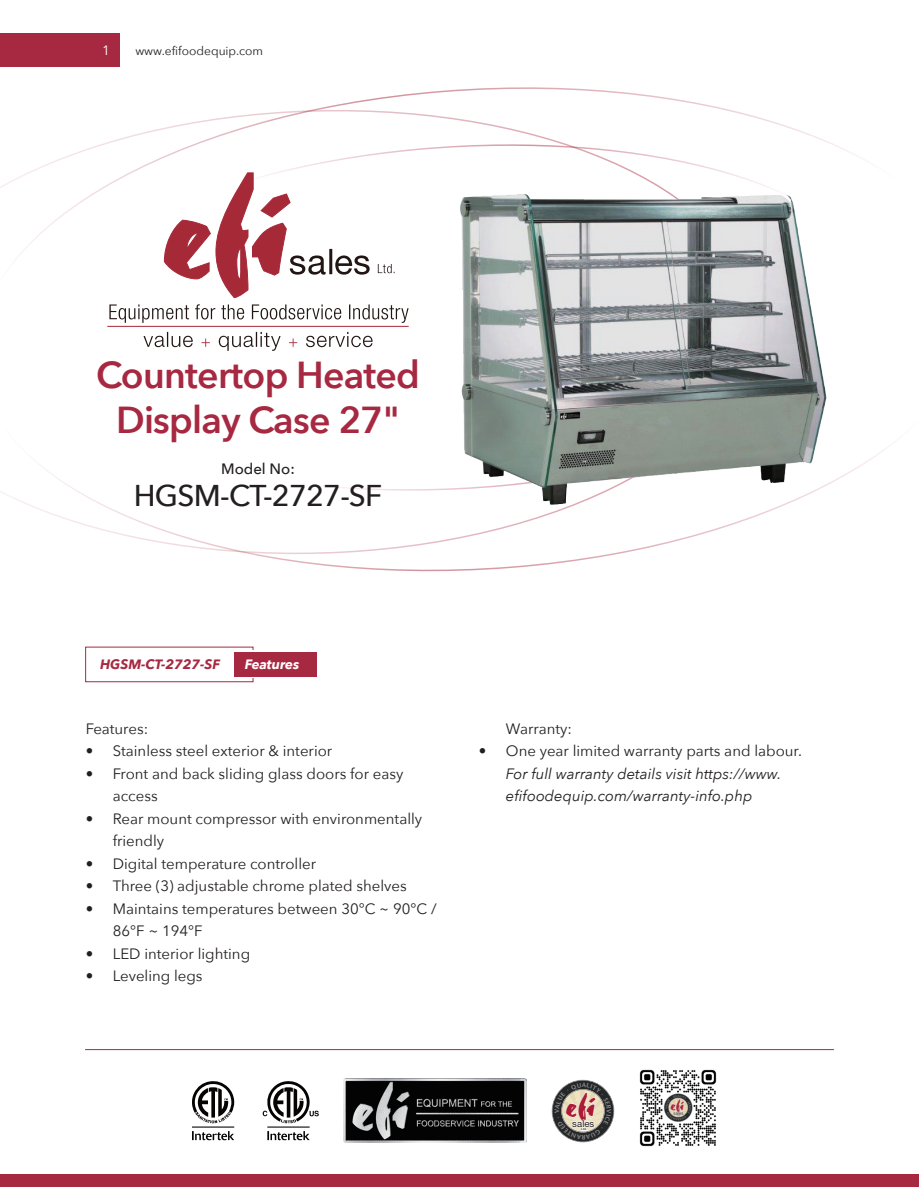
<style>
.page{position:relative;width:919px;height:1187px;background:#fff}
.page>*{position:absolute;margin:0;border:0;box-sizing:border-box;transform-origin:0 0}
.t1{font:600 37.5px/45px "Avenir Next";letter-spacing:-.02em;color:#a72941;text-align:center}
.t2{font:31.95px "Choc ICG";color:#aa1c36}
.t3{font:500 30px "Avenir Next";letter-spacing:-.025em;color:#231f20}
.t4{font:15px/22.5px "Avenir Next";color:#231f20}
.t5{font:italic 15px/22.5px "Avenir Next";color:#231f20}
.t6{font:500 15px "Avenir Next";color:#231f20}
.t7{font:italic 700 13.5px "Avenir Next";color:#a72941}
.t8{font:italic 700 13.5px "Avenir Next";letter-spacing:-.005em;color:#fff}
.t9{font:13.5px "Avenir Next";color:#fff}
.t10{font:12px "Avenir Next";color:#231f20}
.t11{font:9.6px "Helvetica Neue";letter-spacing:.01em;color:#231f20}
.t12{font:500 3px "Helvetica Neue";color:#231f20}
</style>
<div class="page">
<svg style="left:0;top:87px;width:893px;height:485px"></svg>
<div style="left:0;top:1174px;width:918px;height:12px;background:#a72941"></div>
<hr style="left:85px;top:1049px;width:748px;height:1px;background:#a72941">
<div style="left:0;top:33px;width:119px;height:34px;background:#a72941"></div>
<div style="left:85px;top:646px;width:168px;height:36px;border:1px solid #a72941"></div>
<div style="left:87px;top:650px;width:182px;height:27px;background:#fff"></div>
<div style="left:235px;top:652px;width:82px;height:24px;background:#a72941"></div>
<svg style="left:306px;top:332px;width:66px;height:15px"></svg>
<svg style="left:289px;top:338px;width:8px;height:9px"></svg>
<svg style="left:219px;top:332px;width:61px;height:19px"></svg>
<svg style="left:201px;top:338px;width:9px;height:9px"></svg>
<svg style="left:143px;top:332px;width:50px;height:15px"></svg>
<hr style="left:107px;top:326px;width:301px;height:1px;background:#a62938">
<svg style="left:378px;top:264px;width:16px;height:9px"></svg>
<svg style="left:109px;top:304px;width:299px;height:19px"></svg>
<svg style="left:164px;top:173px;width:205px;height:125px"></svg>
<img style="left:343px;top:1078px;width:183px;height:63px">
<img style="left:639px;top:1069px;width:78px;height:78px">
<svg style="left:267px;top:1131px;width:42px;height:9px"></svg>
<svg style="left:263px;top:1081px;width:56px;height:42px"></svg>
<hr style="left:267px;top:1126px;width:42px;height:1px;background:#060303">
<svg style="left:192px;top:1131px;width:42px;height:9px"></svg>
<svg style="left:192px;top:1081px;width:42px;height:42px"></svg>
<hr style="left:192px;top:1126px;width:42px;height:1px;background:#060303">
<img style="left:440px;top:179px;width:407px;height:353px">
<svg style="left:551px;top:1079px;width:63px;height:63px"></svg>
<p class="t9" style="left:102px;top:38px;width:9px">1</p>
<p class="t10" style="left:135px;top:40px;width:129px">www.efifoodequip.com</p>
<h1 class="t1" style="left:96px;top:351px;width:325px">Countertop Heated<br>Display Case 27"</h1>
<p class="t6" style="left:221px;top:455px;width:75px">Model No:</p>
<h3 class="t3" style="left:134px;top:470px;width:250px">HGSM-CT-2727-SF</h3>
<p class="t7" style="left:100px;top:652px;width:121px">HGSM-CT-2727-SF</p>
<p class="t8" style="left:245px;top:652px;width:56px">Features</p>
<p class="t4" style="left:86px;top:716px;width:64px">Features:</p>
<p class="t4" style="left:86px;top:739px;width:248px">• Stainless steel exterior &amp; interior</p>
<p class="t4" style="left:113px;top:761px;width:292px;text-indent:-27px">• Front and back sliding glass doors for easy access</p>
<p class="t4" style="left:113px;top:806px;width:311px;text-indent:-27px">• Rear mount compressor with environmentally friendly</p>
<p class="t4" style="left:86px;top:851px;width:232px">• Digital temperature controller</p>
<p class="t4" style="left:86px;top:874px;width:322px">• Three (3) adjustable chrome plated shelves</p>
<p class="t4" style="left:113px;top:896px;width:325px;text-indent:-27px">• Maintains temperatures between 30℃ ~ 90℃ /<br>86°F ~ 194°F</p>
<p class="t4" style="left:86px;top:941px;width:166px">• LED interior lighting</p>
<p class="t4" style="left:86px;top:964px;width:118px">• Leveling legs</p>
<p class="t4" style="left:506px;top:716px;width:67px">Warranty:</p>
<p class="t4" style="left:479px;top:739px;width:325px">• One year limited warranty parts and labour.</p>
<p class="t5" style="left:506px;top:761px;width:277px">For full warranty details visit https://www. efifoodequip.com/warranty-info.php</p>
<h2 class="t2" style="left:564px;top:1085px;width:32px">efi</h2>
<p class="t12" style="left:581px;top:1127px;width:7px">Ltd.</p>
<p class="t11" style="left:572px;top:1117px;width:24px">sales</p>
</div>
